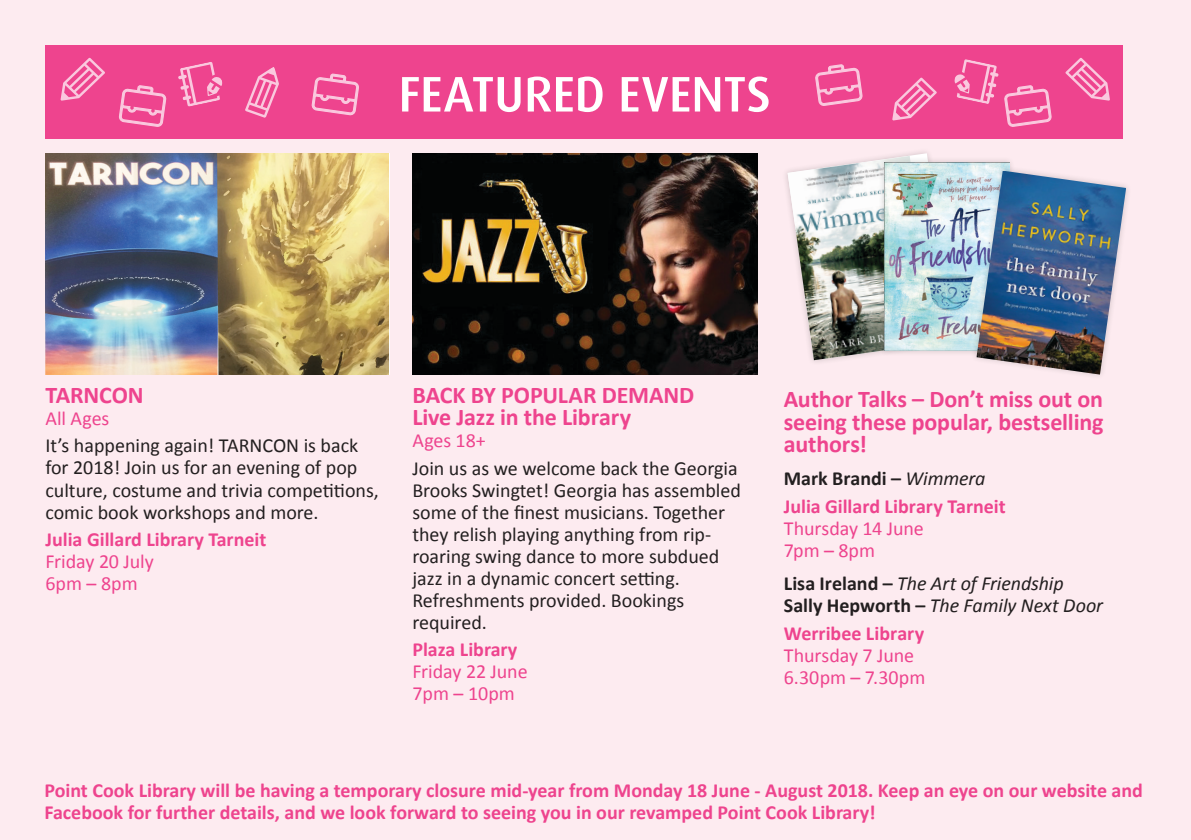
<style>
.page{position:relative;width:1191px;height:840px;background:#fff}
.page>*{position:absolute;margin:0;border:0;box-sizing:border-box;transform-origin:0 0}
.t1{font:500 50px "Dax OT";letter-spacing:-.005em;color:#fff}
.t2{font:700 24px/22px "Calibri";letter-spacing:-.005em;color:#ee448e;text-align:justify}
.t3{font:20px/22px "Calibri";color:#231f20}
.t4{font:700 20px/27.6px "Calibri";color:#ee448e}
.t5{font:20px/22px "Calibri";color:#ee448e}
.t6{font:italic 20px/22px "Calibri";letter-spacing:-.005em;color:#231f20}
.s1{color:#231f20}
.s2{font-weight:400;font-style:italic;color:#231f20}
.s3{font-weight:700;font-style:normal}
</style>
<div class="page">
<div style="left:0;top:0;width:1191px;height:839px;background:#fdebf0"></div>
<div style="left:45px;top:45px;width:1078px;height:93px;background:#ee448e"></div>
<svg style="left:61px;top:58px;width:44px;height:43px"></svg>
<svg style="left:892px;top:77px;width:44px;height:43px"></svg>
<svg style="left:245px;top:67px;width:34px;height:51px"></svg>
<svg style="left:119px;top:85px;width:48px;height:42px"></svg>
<svg style="left:311px;top:73px;width:48px;height:43px"></svg>
<svg style="left:178px;top:62px;width:44px;height:45px"></svg>
<svg style="left:1065px;top:58px;width:45px;height:43px"></svg>
<svg style="left:815px;top:64px;width:48px;height:42px"></svg>
<svg style="left:954px;top:59px;width:98px;height:68px"></svg>
<img style="left:413px;top:153px;width:344px;height:221px">
<img style="left:45px;top:153px;width:343px;height:221px">
<img style="left:787px;top:158px;width:91px;height:202px">
<div style="left:878px;top:156px;width:137px;height:200px;background:#231f20;opacity:.2"></div>
<img style="left:884px;top:162px;width:125px;height:189px">
<div style="left:971px;top:165px;width:160px;height:215px;background:#231f20;opacity:.2"></div>
<img style="left:976px;top:170px;width:150px;height:204px">
<h1 class="t1" style="left:398px;top:62px;width:374px">FEATURED EVENTS</h1>
<p class="t2" style="left:45px;top:382px;width:100px">TARNCON</p>
<p class="t5" style="left:45px;top:406px;width:65px">All Ages</p>
<p class="t3" style="left:45px;top:433px;width:335px">It’s happening again! TARNCON is back for 2018! Join us for an evening of pop culture, costume and trivia competitions, comic book workshops and more.</p>
<p class="t4" style="left:45px;top:524px;width:222px">Julia Gillard Library Tarneit</p>
<p class="t5" style="left:45px;top:549px;width:110px">Friday 20 July<br>6pm – 8pm</p>
<p class="t2" style="left:412px;top:382px;width:283px">BACK BY POPULAR DEMAND<br>Live Jazz in the Library</p>
<p class="t5" style="left:412px;top:428px;width:75px">Ages 18+</p>
<p class="t3" style="left:412px;top:455px;width:330px">Join us as we welcome back the Georgia Brooks Swingtet! Georgia has assembled some of the finest musicians. Together they relish playing anything from rip&shy;roaring swing dance to more subdued jazz in a dynamic concert setting.<br>Refreshments provided. Bookings required.</p>
<p class="t4" style="left:412px;top:634px;width:106px">Plaza Library</p>
<p class="t5" style="left:412px;top:659px;width:117px">Friday 22 June<br>7pm – 10pm</p>
<p class="t2" style="left:783px;top:387px;width:321px">Author Talks – Don’t miss out on seeing these popular, bestselling authors!</p>
<p class="t4" style="left:783px;top:463px;width:223px"><span class="s1">Mark Brandi –</span> <span class="s2">Wimmera<br></span>Julia Gillard Library Tarneit</p>
<p class="t5" style="left:783px;top:515px;width:142px">Thursday 14 June<br>7pm – 8pm</p>
<p class="t6" style="left:783px;top:571px;width:321px"><span class="s3">Lisa Ireland –</span> The Art of Friendship<br><span class="s3">Sally Hepworth –</span> The Family Next Door</p>
<p class="t4" style="left:783px;top:618px;width:142px">Werribee Library</p>
<p class="t5" style="left:783px;top:642px;width:143px">Thursday 7 June<br>6.30pm – 7.30pm</p>
<p class="t4" style="left:44px;top:777px;width:1100px;line-height:22px">Point Cook Library will be having a temporary closure mid-year from Monday 18 June - August 2018. Keep an eye on our website and<br>Facebook for further details, and we look forward to seeing you in our revamped Point Cook Library!</p>
</div>
